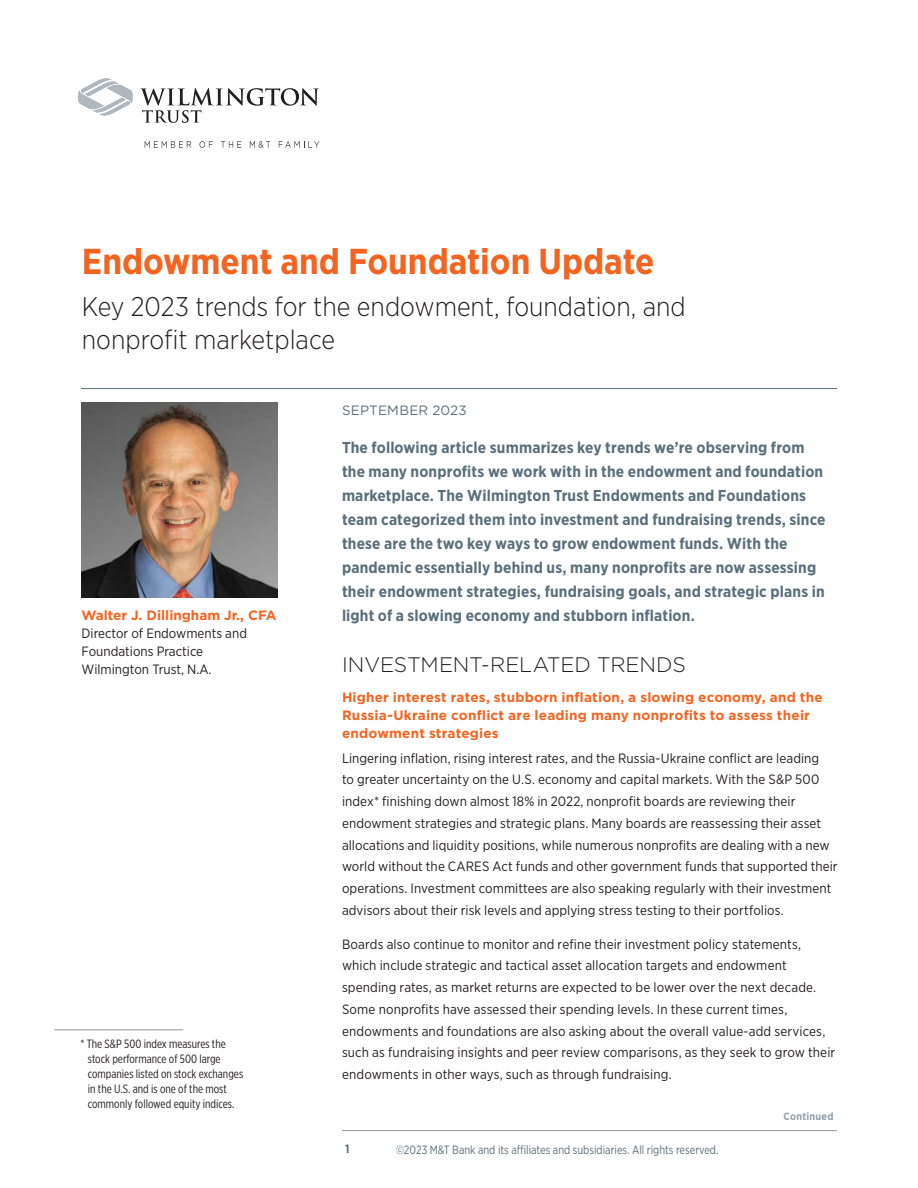
<style>
.page{position:relative;width:918px;height:1188px;background:#fff}
.page>*{position:absolute;margin:0;border:0;box-sizing:border-box;transform-origin:0 0}
.Body_Copy{font:700 36px "Gotham Narrow";color:#f36421}
.Body_Copy-2{font:300 27px/33px "Gotham Narrow";color:#231f20}
.Caslon_Text{font:300 21px "Gotham";letter-spacing:-.005em;color:#231f20}
.Body_Copy-3{font:700 15.75px/24px "Gotham Narrow";letter-spacing:.01em;color:#5b6f7b}
.footnotes{font:13.5px/21.8px "Gotham Narrow";letter-spacing:.005em;color:#231f20}
.Caslon_Text-2{font:700 13.5px/18px "Gotham";letter-spacing:.015em;color:#f36421}
.Body_Copy-4{font:13.5px/18px "Gotham Narrow";color:#231f20}
.Body_Copy-5{font:700 13.5px "Gotham";color:#f36421}
.Body_Copy-6{font:13.5px "Gotham";letter-spacing:.01em;color:#5b6f7b}
.Source_footnote{font:12px/15px "Gotham X Narrow";color:#231f20}
.t1{font:12px "Gotham Narrow";color:#5b6f7b;scale:.9 1}
.t2{font:700 12px "Gotham Narrow";color:#5f6f76}
.footnotes-2{font:700 10.5px "Gotham Narrow";letter-spacing:.025em;color:#94a0a9}
</style>
<div class="page">
<hr style="left:342px;top:1130px;width:495px;height:1px;background:#939598">
<hr style="left:81px;top:388px;width:756px;height:1px;background:#5b6f7b">
<img style="left:81px;top:403px;width:196px;height:194px">
<svg style="left:78px;top:78px;width:54px;height:38px"></svg>
<svg style="left:140px;top:88px;width:179px;height:35px"></svg>
<svg style="left:145px;top:141px;width:46px;height:7px"></svg>
<svg style="left:199px;top:141px;width:14px;height:7px"></svg>
<svg style="left:221px;top:141px;width:20px;height:7px"></svg>
<svg style="left:250px;top:141px;width:20px;height:7px"></svg>
<svg style="left:279px;top:141px;width:40px;height:7px"></svg>
<hr style="left:54px;top:1029px;width:129px;height:1px;background:#939598">
<p class="Body_Copy" style="left:82px;top:238px;width:574px">Endowment and Foundation Update</p>
<p class="Body_Copy-2" style="left:82px;top:289px;width:605px">Key 2023 trends for the endowment, foundation, and nonprofit marketplace</p>
<p class="Body_Copy-5" style="left:82px;top:606px;width:196px">Walter J. Dillingham Jr., CFA</p>
<p class="Body_Copy-4" style="left:82px;top:624px;width:167px">Director of Endowments and<br>Foundations Practice</p>
<p class="Body_Copy-4" style="left:82px;top:660px;width:131px">Wilmington Trust, N.A.</p>
<p class="Source_footnote" style="left:88px;top:1036px;width:157px;text-indent:-8px">* The S&amp;P 500 index measures the stock performance of 500 large companies listed on stock exchanges in the U.S. and is one of the most commonly followed equity indices.</p>
<p class="Body_Copy-6" style="left:342px;top:402px;width:126px">SEPTEMBER 2023</p>
<p class="Body_Copy-3" style="left:342px;top:435px;width:485px">The following article summarizes key trends we’re observing from the many nonprofits we work with in the endowment and foundation marketplace. The Wilmington Trust Endowments and Foundations team categorized them into investment and fundraising trends, since these are the two key ways to grow endowment funds. With the pandemic essentially behind us, many nonprofits are now assessing their endowment strategies, fundraising goals, and strategic plans in light of a slowing economy and stubborn inflation.</p>
<p class="Caslon_Text" style="left:342px;top:651px;width:345px">INVESTMENT-RELATED TRENDS</p>
<p class="Caslon_Text-2" style="left:342px;top:688px;width:482px">Higher interest rates, stubborn inflation, a slowing economy, and the<br>Russia-Ukraine conflict are leading many nonprofits to assess their endowment strategies</p>
<p class="footnotes" style="left:342px;top:747px;width:497px">Lingering inflation, rising interest rates, and the Russia-Ukraine conflict are leading<br>to greater uncertainty on the U.S. economy and capital markets. With the S&amp;P 500 index* finishing down almost 18% in 2022, nonprofit boards are reviewing their endowment strategies and strategic plans. Many boards are reassessing their asset allocations and liquidity positions, while numerous nonprofits are dealing with a new world without the CARES Act funds and other government funds that supported their operations. Investment committees are also speaking regularly with their investment advisors about their risk levels and applying stress testing to their portfolios.</p>
<p class="footnotes" style="left:342px;top:933px;width:495px">Boards also continue to monitor and refine their investment policy statements, which include strategic and tactical asset allocation targets and endowment spending rates, as market returns are expected to be lower over the next decade.<br>Some nonprofits have assessed their spending levels. In these current times, endowments and foundations are also asking about the overall value-add services, such as fundraising insights and peer review comparisons, as they seek to grow their endowments in other ways, such as through fundraising.</p>
<p class="footnotes-2" style="left:783px;top:1110px;width:52px">Continued</p>
<p class="t2" style="left:345px;top:1141px;width:6px">1</p>
<p class="t1" style="left:396px;top:1142px;width:360px">©2023 M&amp;T Bank and its affiliates and subsidiaries. All rights reserved.</p>
</div>
